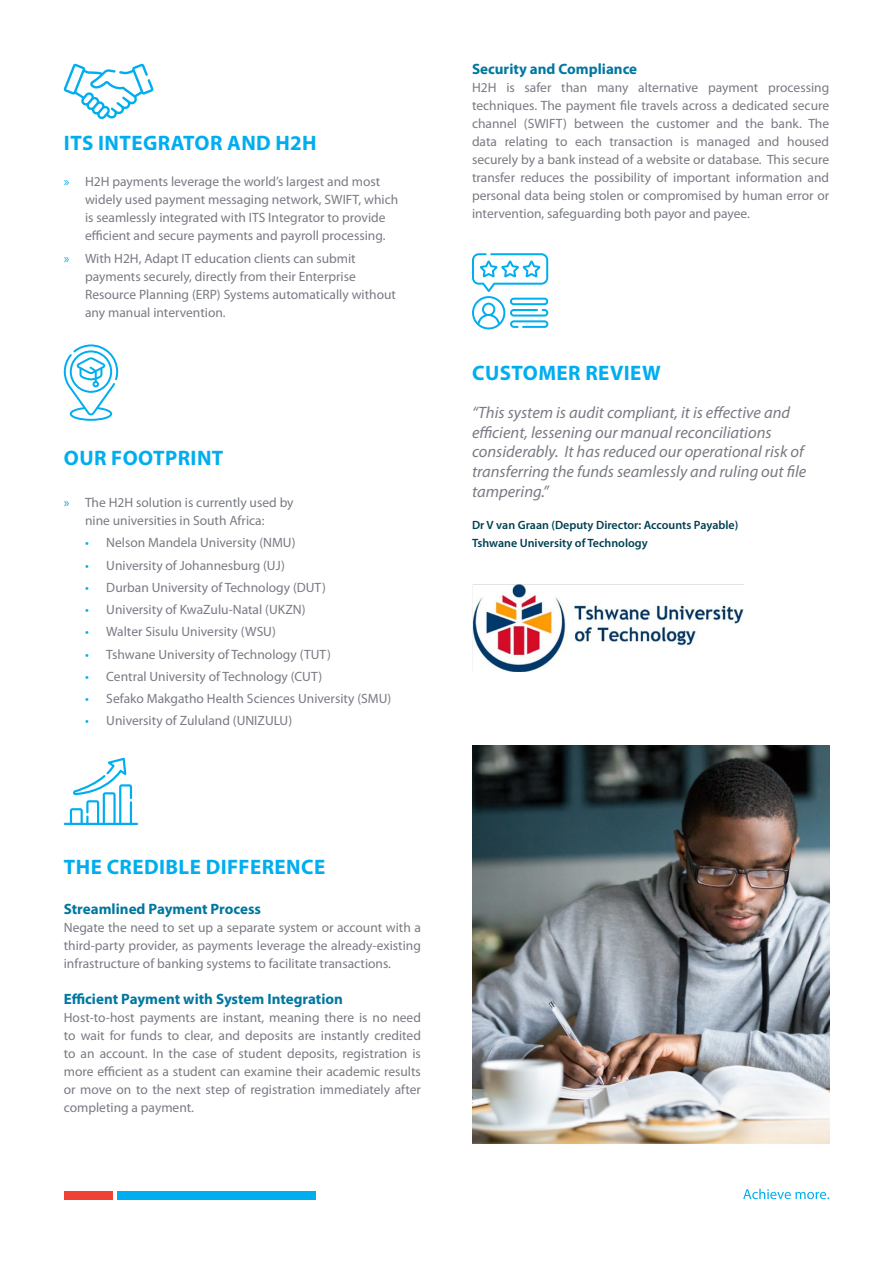
<style>
.page{position:relative;width:893px;height:1263px;background:#fff}
.page>*{position:absolute;margin:0;border:0;box-sizing:border-box;transform-origin:0 0}
.t1{font:700 21px "Myriad Pro";letter-spacing:.02em;color:#00aeef}
.t2{font:italic 16.5px/19.8px "Myriad Pro";color:#787b83}
.t3{font:700 15px "Myriad Pro";color:#0077a0}
.t4{font:13.5px/18px "Myriad Pro";color:#787b83;text-align:justify}
.t5{font:600 12px/18px "Myriad Pro";color:#004053}
.s1{color:#00aeef}
</style>
<div class="page">
<svg style="left:63px;top:63px;width:90px;height:56px"></svg>
<svg style="left:64px;top:758px;width:74px;height:67px"></svg>
<svg style="left:64px;top:344px;width:54px;height:77px"></svg>
<svg style="left:472px;top:253px;width:76px;height:76px"></svg>
<img style="left:472px;top:745px;width:357px;height:398px">
<img style="left:472px;top:584px;width:272px;height:87px">
<div style="left:64px;top:1191px;width:48px;height:8px;background:#ef4136"></div>
<div style="left:117px;top:1191px;width:198px;height:8px;background:#00aeef"></div>
<svg style="left:743px;top:1189px;width:86px;height:10px"></svg>
<h1 class="t1" style="left:64px;top:130px;width:254px">ITS INTEGRATOR AND H2H</h1>
<p class="t4" style="left:85px;top:173px;width:315px;text-align:left;text-indent:-21px"><span class="s1">»</span> H2H payments leverage the world’s largest and most widely used payment messaging network, SWIFT, which is seamlessly integrated with ITS Integrator to provide efficient and secure payments and payroll processing.</p>
<p class="t4" style="left:85px;top:249px;width:313px;text-align:left;text-indent:-21px"><span class="s1">»</span> With H2H, Adapt IT education clients can submit payments securely, directly from their Enterprise Resource Planning (ERP) Systems automatically without any manual intervention.</p>
<h1 class="t1" style="left:64px;top:444px;width:161px">OUR FOOTPRINT</h1>
<p class="t4" style="left:64px;top:493px;width:231px;text-align:center"><span class="s1">»</span> The H2H solution is currently used by nine universities in South Africa:</p>
<p class="t4" style="left:85px;top:533px;width:212px"><span class="s1">•</span> Nelson Mandela University (NMU)</p>
<p class="t4" style="left:85px;top:556px;width:202px"><span class="s1">•</span> University of Johannesburg (UJ)</p>
<p class="t4" style="left:85px;top:578px;width:242px"><span class="s1">•</span> Durban University of Technology (DUT)</p>
<p class="t4" style="left:85px;top:600px;width:222px"><span class="s1">•</span> University of KwaZulu-Natal (UKZN)</p>
<p class="t4" style="left:85px;top:622px;width:192px"><span class="s1">•</span> Walter Sisulu University (WSU)</p>
<p class="t4" style="left:85px;top:645px;width:247px"><span class="s1">•</span> Tshwane University of Technology (TUT)</p>
<p class="t4" style="left:85px;top:667px;width:239px"><span class="s1">•</span> Central University of Technology (CUT)</p>
<p class="t4" style="left:85px;top:689px;width:308px"><span class="s1">•</span> Sefako Makgatho Health Sciences University (SMU)</p>
<p class="t4" style="left:85px;top:711px;width:209px"><span class="s1">•</span> University of Zululand (UNIZULU)</p>
<p class="t3" style="left:472px;top:59px;width:167px">Security and Compliance</p>
<p class="t4" style="left:472px;top:78px;width:359px">H2H is safer than many alternative payment processing techniques. The payment file travels across a dedicated secure channel (SWIFT) between the customer and the bank. The data relating to each transaction is managed and housed securely by a bank instead of a website or database. This secure transfer reduces the possibility of important information and personal data being stolen or compromised by human error or intervention, safeguarding both payor and payee.</p>
<h1 class="t1" style="left:472px;top:359px;width:190px">CUSTOMER REVIEW</h1>
<p class="t2" style="left:472px;top:402px;width:336px">“This system is audit compliant, it is effective and efficient, lessening our manual reconciliations considerably. It has reduced our operational risk of transferring the funds seamlessly and ruling out file tampering.”</p>
<p class="t5" style="left:472px;top:516px;width:268px">Dr V van Graan (Deputy Director: Accounts Payable)<br>Tshwane University of Technology</p>
<h1 class="t1" style="left:64px;top:853px;width:263px">THE CREDIBLE DIFFERENCE</h1>
<p class="t3" style="left:64px;top:899px;width:199px">Streamlined Payment Process</p>
<p class="t4" style="left:64px;top:918px;width:359px">Negate the need to set up a separate system or account with a third-party provider, as payments leverage the already-existing infrastructure of banking systems to facilitate transactions.</p>
<p class="t3" style="left:64px;top:989px;width:281px">Efficient Payment with System Integration</p>
<p class="t4" style="left:64px;top:1008px;width:359px">Host-to-host payments are instant, meaning there is no need to wait for funds to clear, and deposits are instantly credited to an account. In the case of student deposits, registration is more efficient as a student can examine their academic results or move on to the next step of registration immediately after completing a payment.</p>
</div>
